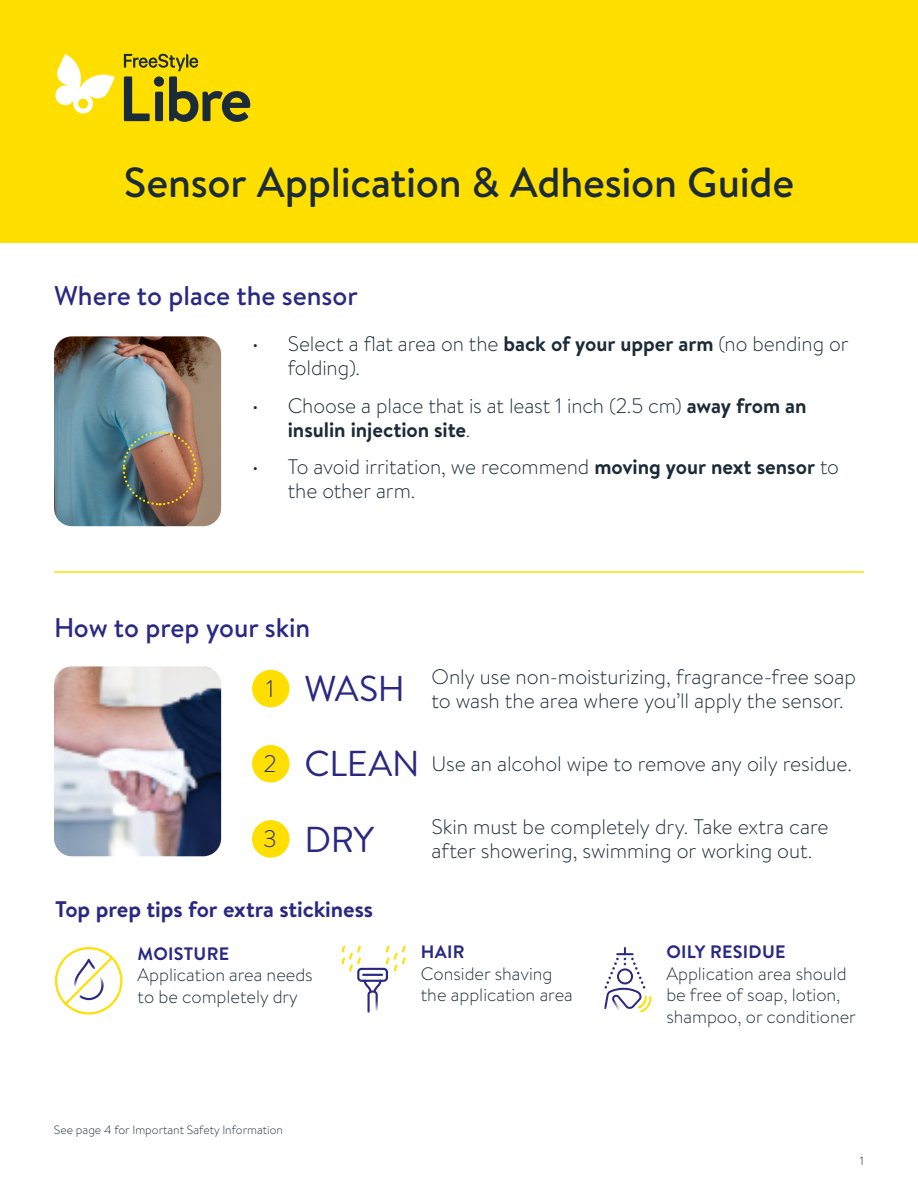
<style>
.page{position:relative;width:918px;height:1188px;background:#fff}
.page>*{position:absolute;margin:0;border:0;box-sizing:border-box;transform-origin:0 0}
.t1{font:500 42px "Brandon Text";letter-spacing:-.005em;color:#1c2b39}
.t2{font:36px/75.3px "Brandon Text";letter-spacing:-.01em;color:#292983}
.t3{font:500 27px "Brandon Text";color:#292983}
.t4{font:300 24px "Brandon Text";color:#292983}
.t5{font:700 22.5px "Brandon Text";letter-spacing:-.005em;color:#292983}
.t6{font:300 21px/24px "Brandon Text";letter-spacing:-.005em;color:#1c2b39}
.t7{font:300 18px/21.6px "Brandon Text";color:#1c2b39}
.t8{font:700 18px "Brandon Text";letter-spacing:.015em;color:#292983}
.t9{font:300 12px "Brandon Text";color:#1c2b39}
.s1{font-weight:700}
</style>
<div class="page">
<img style="left:54px;top:336px;width:167px;height:190px">
<img style="left:121px;top:430px;width:77px;height:77px">
<img style="left:54px;top:666px;width:167px;height:190px">
<hr style="left:55px;top:571px;width:808px;height:2px;background:#ffdf00">
<div style="left:0;top:0;width:918px;height:243px;background:#ffdf00"></div>
<div style="left:252px;top:670px;width:38px;height:37px;background:#ffdf00;border-radius:50%"></div>
<div style="left:252px;top:745px;width:38px;height:37px;background:#ffdf00;border-radius:50%"></div>
<div style="left:252px;top:820px;width:38px;height:38px;background:#ffdf00;border-radius:50%"></div>
<svg style="left:55px;top:947px;width:68px;height:68px"></svg>
<img style="left:367px;top:994px;width:11px;height:18px">
<svg style="left:342px;top:946px;width:64px;height:48px"></svg>
<img style="left:604px;top:989px;width:38px;height:21px">
<svg style="left:604px;top:947px;width:42px;height:42px"></svg>
<svg style="left:638px;top:996px;width:13px;height:17px"></svg>
<svg style="left:55px;top:54px;width:60px;height:60px"></svg>
<svg style="left:124px;top:54px;width:126px;height:68px"></svg>
<h1 class="t1" style="left:124px;top:153px;width:672px">Sensor Application &amp; Adhesion Guide</h1>
<p class="t3" style="left:54px;top:277px;width:305px">Where to place the sensor</p>
<p class="t6" style="left:288px;top:331px;width:562px;text-indent:-36px">• Select a flat area on the <span class="s1">back of your upper arm</span> (no bending or folding).</p>
<p class="t6" style="left:288px;top:393px;width:520px;text-indent:-36px">• Choose a place that is at least 1 inch (2.5 cm) <span class="s1">away from an insulin injection site</span>.</p>
<p class="t6" style="left:288px;top:454px;width:553px;text-indent:-36px">• To avoid irritation, we recommend <span class="s1">moving your next sensor</span> to the other arm.</p>
<p class="t3" style="left:54px;top:609px;width:258px">How to prep your skin</p>
<p class="t4" style="left:266px;top:672px;width:10px">1</p>
<p class="t4" style="left:263px;top:747px;width:15px">2</p>
<p class="t4" style="left:263px;top:823px;width:15px">3</p>
<h2 class="t2" style="left:305px;top:650px;width:117px">WASH<br>CLEAN<br>DRY</h2>
<p class="t6" style="left:432px;top:664px;width:426px">Only use non-moisturizing, fragrance-free soap to wash the area where you’ll apply the sensor.</p>
<p class="t6" style="left:432px;top:751px;width:422px">Use an alcohol wipe to remove any oily residue.</p>
<p class="t6" style="left:432px;top:814px;width:399px">Skin must be completely dry. Take extra care after showering, swimming or working out.</p>
<p class="t5" style="left:55px;top:894px;width:320px">Top prep tips for extra stickiness</p>
<p class="t8" style="left:138px;top:941px;width:93px">MOISTURE</p>
<p class="t7" style="left:137px;top:963px;width:177px">Application area needs to be completely dry</p>
<p class="t9" style="left:54px;top:1122px;width:231px">See page 4 for Important Safety Information</p>
<p class="t8" style="left:421px;top:939px;width:45px">HAIR</p>
<p class="t7" style="left:421px;top:962px;width:154px">Consider shaving the application area</p>
<p class="t8" style="left:666px;top:939px;width:121px">OILY RESIDUE</p>
<p class="t7" style="left:666px;top:962px;width:191px">Application area should be free of soap, lotion, shampoo, or conditioner</p>
<p class="t9" style="left:860px;top:1153px;width:6px">1</p>
</div>
